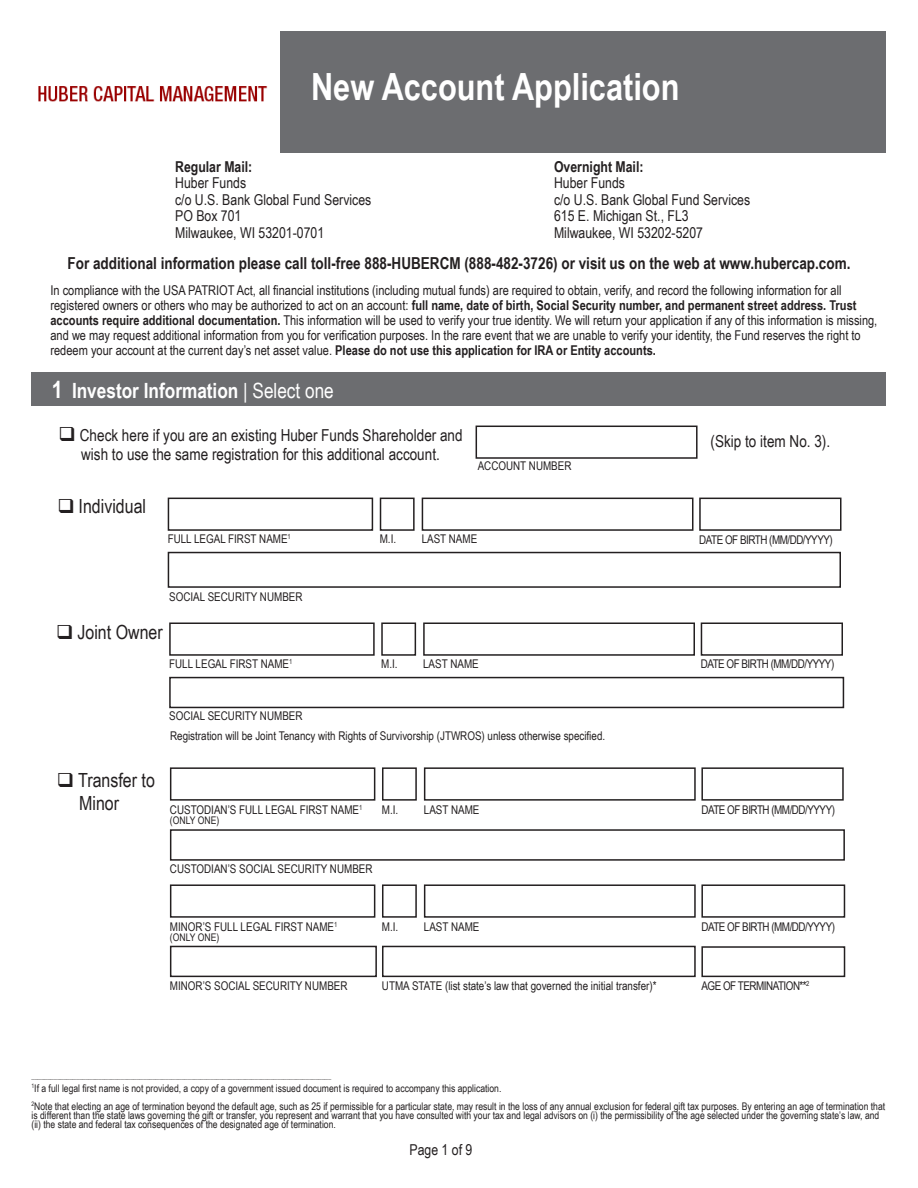
<style>
.page{position:relative;width:918px;height:1188px;background:#fff}
.page>*{position:absolute;margin:0;border:0;box-sizing:border-box;transform-origin:0 0}
.t1{font:700 37.5px "Arial Narrow";color:#fff}
.t2{font:700 24px "Arial Narrow";color:#fff}
.t3{font:700 21px "Arial Narrow";color:#fff}
.t4{font:19.5px/23.4px "Arial Narrow";color:#231f20}
.t5{font:16.5px/19.8px "Arial Narrow";color:#231f20;text-align:center}
.t6{font:700 16.5px "Arial Narrow";color:#231f20}
.t7{font:15px "Arial Narrow";color:#231f20}
.t8{font:700 15px "Arial Narrow";color:#231f20}
.t9{font:13.5px/15px "Arial Narrow";color:#231f20}
.t10{font:12px "Arial Narrow";color:#231f20}
.t11{font:12px "Arial Narrow";letter-spacing:-.04em;color:#231f20}
.t12{font:10.5px/9px "Arial Narrow";color:#231f20}
.t13{font:7.05px "Arial Narrow";color:#231f20}
.s1{font-weight:700}
.s2{font-weight:400}
</style>
<div class="page">
<div style="left:168px;top:498px;width:205px;height:33px;border:2px solid #231f20"></div>
<div style="left:168px;top:552px;width:673px;height:36px;border:2px solid #231f20"></div>
<div style="left:169px;top:677px;width:675px;height:31px;border:2px solid #231f20"></div>
<div style="left:380px;top:498px;width:35px;height:33px;border:2px solid #231f20"></div>
<svg style="left:699px;top:497px;width:143px;height:34px"></svg>
<div style="left:422px;top:498px;width:271px;height:33px;border:2px solid #231f20"></div>
<div style="left:280px;top:32px;width:606px;height:121px;background:#6c6d70"></div>
<div style="left:32px;top:372px;width:854px;height:34px;background:#6c6d70"></div>
<div style="left:169px;top:622px;width:206px;height:34px;border:2px solid #231f20"></div>
<div style="left:381px;top:622px;width:35px;height:34px;border:2px solid #231f20"></div>
<svg style="left:700px;top:622px;width:143px;height:34px"></svg>
<div style="left:423px;top:622px;width:272px;height:34px;border:2px solid #231f20"></div>
<img style="left:38px;top:86px;width:229px;height:16px">
<div style="left:476px;top:426px;width:222px;height:33px;border:2px solid #231f20"></div>
<div style="left:170px;top:829px;width:675px;height:32px;border:2px solid #231f20"></div>
<div style="left:170px;top:946px;width:207px;height:31px;border:2px solid #231f20"></div>
<div style="left:382px;top:946px;width:314px;height:31px;border:2px solid #231f20"></div>
<div style="left:701px;top:946px;width:144px;height:31px;border:2px solid #231f20"></div>
<div style="left:170px;top:767px;width:205px;height:34px;border:2px solid #231f20"></div>
<div style="left:382px;top:767px;width:35px;height:34px;border:2px solid #231f20"></div>
<svg style="left:701px;top:767px;width:143px;height:34px"></svg>
<div style="left:424px;top:767px;width:272px;height:34px;border:2px solid #231f20"></div>
<div style="left:170px;top:884px;width:205px;height:34px;border:2px solid #231f20"></div>
<div style="left:382px;top:884px;width:35px;height:34px;border:2px solid #231f20"></div>
<svg style="left:701px;top:884px;width:145px;height:34px"></svg>
<div style="left:424px;top:884px;width:272px;height:34px;border:2px solid #231f20"></div>
<p class="t1" style="left:311px;top:58px;width:370px">New Account Application</p>
<p class="t8" style="left:175px;top:155px;width:79px">Regular Mail:</p>
<p class="t7" style="left:175px;top:172px;width:73px">Huber Funds</p>
<p class="t7" style="left:175px;top:188px;width:198px">c/o U.S. Bank Global Fund Services</p>
<p class="t7" style="left:175px;top:205px;width:68px">PO Box 701</p>
<p class="t7" style="left:175px;top:221px;width:151px">Milwaukee, WI 53201-0701</p>
<p class="t8" style="left:554px;top:155px;width:91px">Overnight Mail:</p>
<p class="t7" style="left:554px;top:172px;width:73px">Huber Funds</p>
<p class="t7" style="left:554px;top:188px;width:198px">c/o U.S. Bank Global Fund Services</p>
<p class="t7" style="left:554px;top:205px;width:136px">615 E. Michigan St., FL3</p>
<p class="t7" style="left:554px;top:221px;width:151px">Milwaukee, WI 53202-5207</p>
<p class="t6" style="left:67px;top:251px;width:785px">For additional information please call toll-free 888-HUBERCM (888-482-3726) or visit us on the web at www.hubercap.com.</p>
<p class="t9" style="left:50px;top:282px;width:828px">In compliance with the USA PATRIOT Act, all financial institutions (including mutual funds) are required to obtain, verify, and record the following information for all registered owners or others who may be authorized to act on an account: <span class="s1">full name, date of birth, Social Security number, and permanent street address. Trust accounts require additional documentation.</span> This information will be used to verify your true identity. We will return your application if any of this information is missing, and we may request additional information from you for verification purposes. In the rare event that we are unable to verify your identity, the Fund reserves the right to redeem your account at the current day’s net asset value. <span class="s1">Please do not use this application for IRA or Entity accounts.</span></p>
<p class="t2" style="left:52px;top:372px;width:12px">1</p>
<p class="t3" style="left:72px;top:374px;width:263px">Investor Information <span class="s2">| Select one</span></p>
<p class="t5" style="left:59px;top:424px;width:406px">❑ Check here if you are an existing Huber Funds Shareholder and wish to use the same registration for this additional account.</p>
<p class="t5" style="left:711px;top:431px;width:121px">(Skip to item No. 3).</p>
<p class="t10" style="left:478px;top:457px;width:95px">ACCOUNT NUMBER</p>
<p class="t4" style="left:57px;top:493px;width:90px">❑ Individual</p>
<p class="t10" style="left:168px;top:530px;width:125px">FULL LEGAL FIRST NAME<sup>1</sup></p>
<p class="t10" style="left:169px;top:588px;width:135px">SOCIAL SECURITY NUMBER</p>
<p class="t4" style="left:56px;top:620px;width:108px">❑ Joint Owner</p>
<p class="t10" style="left:169px;top:655px;width:125px">FULL LEGAL FIRST NAME<sup>1</sup></p>
<p class="t10" style="left:169px;top:707px;width:135px">SOCIAL SECURITY NUMBER</p>
<p class="t10" style="left:380px;top:530px;width:18px">M.I.</p>
<p class="t10" style="left:422px;top:530px;width:57px">LAST NAME</p>
<p class="t10" style="left:381px;top:655px;width:18px">M.I.</p>
<p class="t10" style="left:423px;top:655px;width:57px">LAST NAME</p>
<p class="t4" style="left:79px;top:768px;width:77px;text-indent:-22px">❑ Transfer to<br>Minor</p>
<p class="t10" style="left:170px;top:727px;width:437px">Registration will be Joint Tenancy with Rights of Survivorship (JTWROS) unless otherwise specified.</p>
<p class="t10" style="left:170px;top:801px;width:194px">CUSTODIAN’S FULL LEGAL FIRST NAME<sup>1</sup></p>
<p class="t12" style="left:170px;top:816px;width:51px">(ONLY ONE)</p>
<p class="t10" style="left:382px;top:801px;width:18px">M.I.</p>
<p class="t10" style="left:170px;top:860px;width:204px">CUSTODIAN’S SOCIAL SECURITY NUMBER</p>
<p class="t10" style="left:424px;top:801px;width:57px">LAST NAME</p>
<p class="t10" style="left:170px;top:918px;width:169px">MINOR’S FULL LEGAL FIRST NAME<sup>1</sup></p>
<p class="t12" style="left:170px;top:933px;width:51px">(ONLY ONE)</p>
<p class="t10" style="left:382px;top:918px;width:18px">M.I.</p>
<p class="t10" style="left:424px;top:918px;width:57px">LAST NAME</p>
<p class="t11" style="left:699px;top:531px;width:135px">DATE OF BIRTH (MM/DD/YYYY)</p>
<p class="t11" style="left:701px;top:655px;width:135px">DATE OF BIRTH (MM/DD/YYYY)</p>
<p class="t11" style="left:701px;top:801px;width:135px">DATE OF BIRTH (MM/DD/YYYY)</p>
<p class="t11" style="left:701px;top:918px;width:135px">DATE OF BIRTH (MM/DD/YYYY)</p>
<p class="t10" style="left:170px;top:977px;width:179px">MINOR’S SOCIAL SECURITY NUMBER</p>
<p class="t10" style="left:382px;top:977px;width:276px">UTMA STATE (list state’s law that governed the initial transfer)*</p>
<p class="t11" style="left:701px;top:977px;width:110px">AGE OF TERMINATION**<sup>2</sup></p>
<p class="t13" style="left:32px;top:1071px;width:301px">______________________________________________________________________________________________</p>
<p class="t12" style="left:32px;top:1083px;width:471px"><sup>1</sup>If a full legal first name is not provided, a copy of a government issued document is required to accompany this application.</p>
<p class="t12" style="left:32px;top:1101px;width:855px"><sup>2</sup>Note that electing an age of termination beyond the default age, such as 25 if permissible for a particular state, may result in the loss of any annual exclusion for federal gift tax purposes. By entering an age of termination that is different than the state laws governing the gift or transfer, you represent and warrant that you have consulted with your tax and legal advisors on (i) the permissibility of the age selected under the governing state’s law, and (ii) the state and federal tax consequences of the designated age of termination.</p>
<p class="t7" style="left:410px;top:1139px;width:64px">Page 1 of 9</p>
</div>
